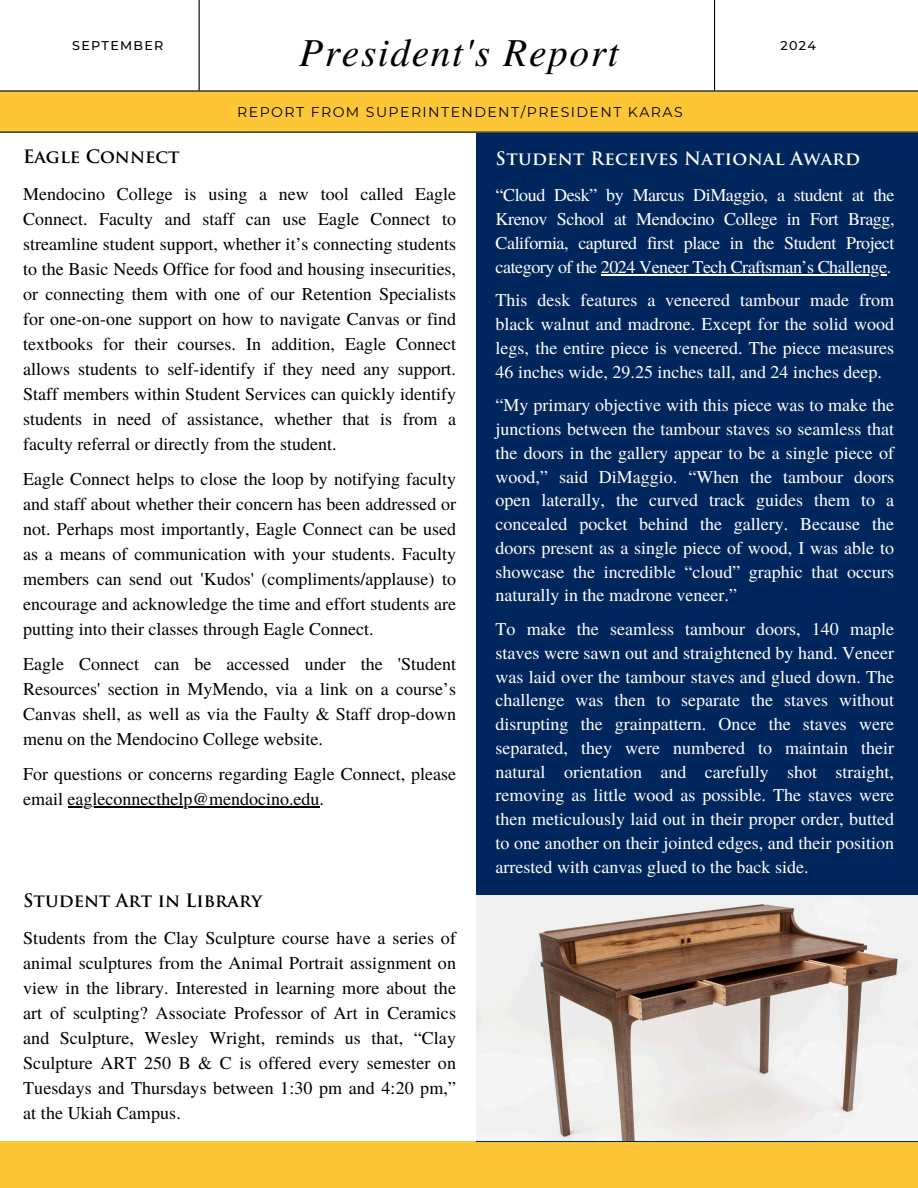
<style>
.page{position:relative;width:918px;height:1188px;background:#fff}
.page>*{position:absolute;margin:0;border:0;box-sizing:border-box;transform-origin:0 0}
.t1{font:italic 39.45px "Te X Gyre Termes";letter-spacing:.04em;color:#000}
.t2{font:18px/25px "Te X Gyre Termes";color:#000;text-align:justify}
.t3{font:18px/23.7px "Te X Gyre Termes";color:#fff;text-align:justify}
.t4{font:700 18px "Trajan Pro";color:#000}
.t5{font:700 18px "Trajan Pro";letter-spacing:.015em;color:#fff}
.t6{font:14.1px "Montserrat";letter-spacing:.1em;color:#000}
.t7{font:500 12.75px "Montserrat";letter-spacing:.1em;color:#000}
</style>
<div class="page">
<div style="left:0;top:92px;width:918px;height:40px;background:#fdc636"></div>
<hr style="left:0;top:90px;width:918px;height:2px;background:#000">
<hr style="left:199px;top:0;width:1px;height:90px;background:#000">
<hr style="left:714px;top:0;width:1px;height:90px;background:#000">
<hr style="left:0;top:132px;width:918px;height:1px;background:#000">
<div style="left:0;top:1141px;width:918px;height:47px;background:#fdc636"></div>
<div style="left:477px;top:133px;width:441px;height:1009px;background:#00275d"></div>
<hr style="left:68px;top:807px;width:252px;height:1px;background:#000">
<hr style="left:601px;top:274px;width:286px;height:1px;background:#fff">
<img style="left:477px;top:895px;width:441px;height:245px">
<h1 class="t1" style="left:299px;top:24px;width:321px">President's Report</h1>
<h4 class="t6" style="left:237px;top:104px;width:447px">REPORT FROM SUPERINTENDENT/PRESIDENT KARAS</h4>
<p class="t7" style="left:72px;top:38px;width:93px">SEPTEMBER</p>
<p class="t7" style="left:781px;top:38px;width:37px">2024</p>
<p class="t4" style="left:23px;top:149px;width:158px">Eagle Connect</p>
<p class="t2" style="left:23px;top:181px;width:435px">Mendocino College is using a new tool called Eagle Connect. Faculty and staff can use Eagle Connect to streamline student support, whether it’s connecting students to the Basic Needs Office for food and housing insecurities, or connecting them with one of our Retention Specialists for one-on-one support on how to navigate Canvas or find textbooks for their courses. In addition, Eagle Connect allows students to self-identify if they need any support.<br>Staff members within Student Services can quickly identify students in need of assistance, whether that is from a faculty referral or directly from the student.</p>
<p class="t2" style="left:23px;top:466px;width:435px">Eagle Connect helps to close the loop by notifying faculty and staff about whether their concern has been addressed or not. Perhaps most importantly, Eagle Connect can be used as a means of communication with your students. Faculty members can send out 'Kudos' (compliments/applause) to encourage and acknowledge the time and effort students are putting into their classes through Eagle Connect.</p>
<p class="t2" style="left:23px;top:651px;width:435px">Eagle Connect can be accessed under the 'Student Resources' section in MyMendo, via a link on a course’s Canvas shell, as well as via the Faulty &amp; Staff drop-down menu on the Mendocino College website.</p>
<p class="t2" style="left:23px;top:761px;width:434px">For questions or concerns regarding Eagle Connect, please email eagleconnecthelp@mendocino.edu.</p>
<h2 class="t4" style="left:23px;top:893px;width:240px">Student Art in Library</h2>
<h3 class="t2" style="left:23px;top:925px;width:434px">Students from the Clay Sculpture course have a series of animal sculptures from the Animal Portrait assignment on view in the library. Interested in learning more about the art of sculpting? Associate Professor of Art in Ceramics and Sculpture, Wesley Wright, reminds us that, “Clay Sculpture ART 250 B &amp; C is offered every semester on Tuesdays and Thursdays between 1:30 pm and 4:20 pm,” at the Ukiah Campus.</h3>
<h3 class="t5" style="left:496px;top:151px;width:366px">Student Receives National Award</h3>
<h3 class="t3" style="left:496px;top:183px;width:400px">“Cloud Desk” by Marcus DiMaggio, a student at the Krenov School at Mendocino College in Fort Bragg, California, captured first place in the Student Project category of the 2024 Veneer Tech Craftsman’s Challenge.</h3>
<h3 class="t3" style="left:496px;top:288px;width:400px">This desk features a veneered tambour made from black walnut and madrone. Except for the solid wood legs, the entire piece is veneered. The piece measures 46 inches wide, 29.25 inches tall, and 24 inches deep.</h3>
<h2 class="t3" style="left:496px;top:393px;width:400px">“My primary objective with this piece was to make the junctions between the tambour staves so seamless that the doors in the gallery appear to be a single piece of wood,” said DiMaggio. “When the tambour doors</h2>
<h3 class="t3" style="left:496px;top:488px;width:400px">open laterally, the curved track guides them to a concealed pocket behind the gallery. Because the doors present as a single piece of wood, I was able to showcase the incredible “cloud” graphic that occurs naturally in the madrone veneer.”</h3>
<h3 class="t3" style="left:496px;top:616px;width:400px">To make the seamless tambour doors, 140 maple staves were sawn out and straightened by hand. Veneer was laid over the tambour staves and glued down. The challenge was then to separate the staves without disrupting the grainpattern. Once the staves were separated, they were numbered to maintain their natural orientation and carefully shot straight, removing as little wood as possible. The staves were then meticulously laid out in their proper order, butted to one another on their jointed edges, and their position arrested with canvas glued to the back side.</h3>
</div>
